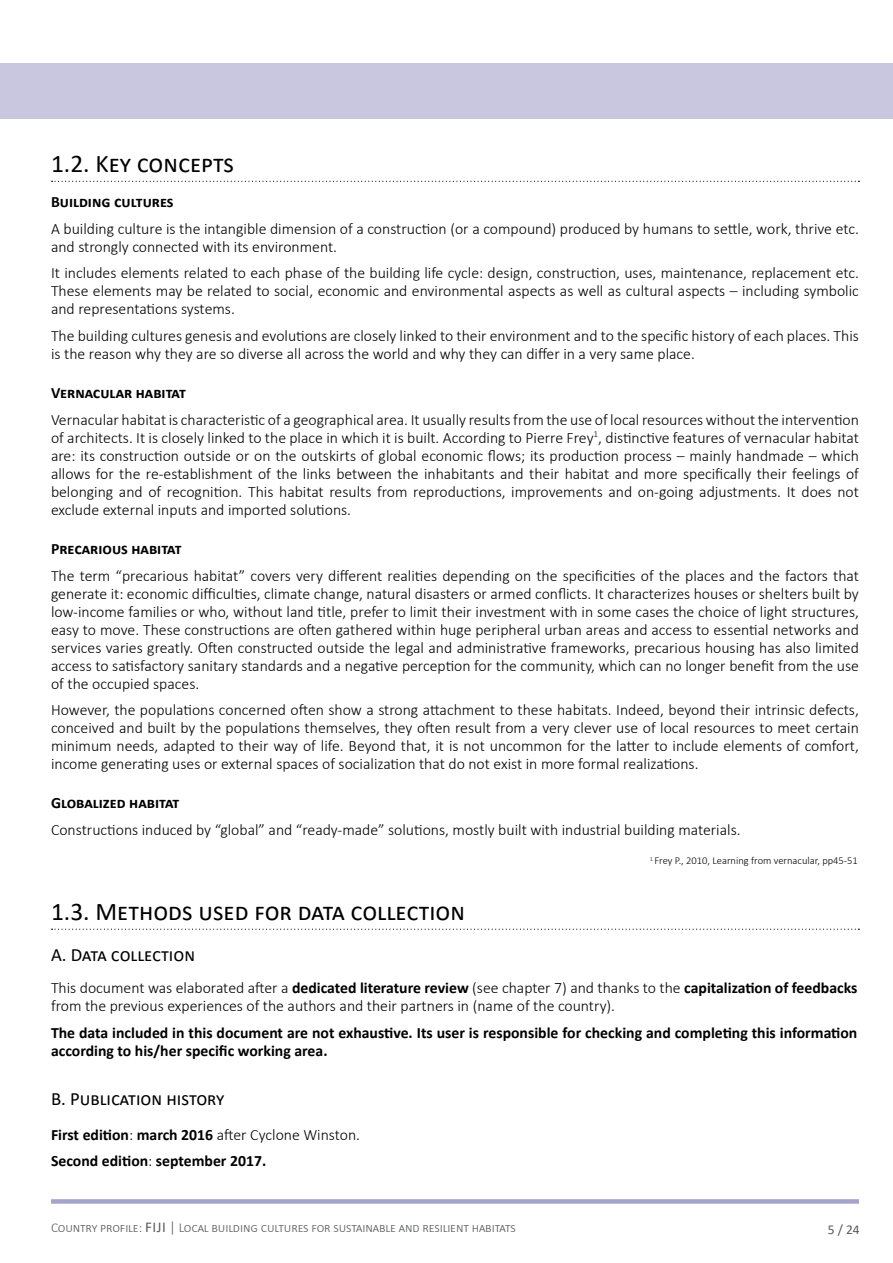
<style>
.page{position:relative;width:893px;height:1263px;background:#fff}
.page>*{position:absolute;margin:0;border:0;box-sizing:border-box;transform-origin:0 0}
.t1{font:25.5px "Calibri";color:#000}
.t2{font:18.75px "Calibri";color:#000}
.t3{font:300 15.75px/18px "Calibri";color:#000;text-align:justify}
.t4{font:700 15.75px/18px "Calibri";color:#000}
.t5{font:300 13.5px "Calibri";letter-spacing:-.01em;color:#58595b}
.t6{font:13.5px "Calibri";color:#58595b}
.t7{font:300 10.5px "Calibri";color:#000}
.s1{font-weight:700}
.s2{font-weight:300}
.s3{font-weight:400;font-size:15px}
.s4{font-size:15px}
</style>
<div class="page">
<div style="left:0;top:64px;width:893px;height:55px;background:#c8c7df"></div>
<div style="left:51px;top:1199px;width:808px;height:5px;background:#a4a3ca"></div>
<svg style="left:52px;top:181px;width:807px;height:1px"></svg>
<svg style="left:52px;top:929px;width:807px;height:1px"></svg>
<h1 class="t1" style="left:51px;top:146px;width:185px">1.2. Key concepts</h1>
<p class="t4" style="left:51px;top:193px;width:124px">Building cultures</p>
<p class="t3" style="left:51px;top:220px;width:809px">A building culture is the intangible dimension of a construction (or a compound) produced by humans to settle, work, thrive etc. and strongly connected with its environment.</p>
<p class="t3" style="left:51px;top:264px;width:809px">It includes elements related to each phase of the building life cycle: design, construction, uses, maintenance, replacement etc.<br>These elements may be related to social, economic and environmental aspects as well as cultural aspects – including symbolic and representations systems.</p>
<p class="t3" style="left:51px;top:327px;width:809px">The building cultures genesis and evolutions are closely linked to their environment and to the specific history of each places. This is the reason why they are so diverse all across the world and why they can differ in a very same place.</p>
<p class="t4" style="left:51px;top:384px;width:136px">Vernacular habitat</p>
<p class="t3" style="left:51px;top:410px;width:810px">Vernacular habitat is characteristic of a geographical area. It usually results from the use of local resources without the intervention of architects. It is closely linked to the place in which it is built. According to Pierre Frey<sup>1</sup>, distinctive features of vernacular habitat are: its construction outside or on the outskirts of global economic flows; its production process – mainly handmade – which allows for the re-establishment of the links between the inhabitants and their habitat and more specifically their feelings of belonging and of recognition. This habitat results from reproductions, improvements and on-going adjustments. It does not exclude external inputs and imported solutions.</p>
<p class="t4" style="left:51px;top:540px;width:132px">Precarious habitat</p>
<p class="t3" style="left:51px;top:566px;width:809px">The term “precarious habitat” covers very different realities depending on the specificities of the places and the factors that generate it: economic difficulties, climate change, natural disasters or armed conflicts. It characterizes houses or shelters built by low-income families or who, without land title, prefer to limit their investment with in some cases the choice of light structures, easy to move. These constructions are often gathered within huge peripheral urban areas and access to essential networks and services varies greatly. Often constructed outside the legal and administrative frameworks, precarious housing has also limited access to satisfactory sanitary standards and a negative perception for the community, which can no longer benefit from the use of the occupied spaces.</p>
<p class="t3" style="left:51px;top:701px;width:809px">However, the populations concerned often show a strong attachment to these habitats. Indeed, beyond their intrinsic defects, conceived and built by the populations themselves, they often result from a very clever use of local resources to meet certain minimum needs, adapted to their way of life. Beyond that, it is not uncommon for the latter to include elements of comfort, income generating uses or external spaces of socialization that do not exist in more formal realizations.</p>
<p class="t4" style="left:51px;top:794px;width:130px">Globalized habitat</p>
<p class="t3" style="left:51px;top:820px;width:691px">Constructions induced by “global” and “ready-made” solutions, mostly built with industrial building materials.</p>
<h1 class="t1" style="left:51px;top:894px;width:415px">1.3. Methods used for data collection</h1>
<p class="t2" style="left:51px;top:942px;width:146px">A. Data collection</p>
<p class="t7" style="left:650px;top:854px;width:209px"><sup>1</sup> Frey P., 2010, Learning from vernacular, pp45-51</p>
<p class="t3" style="left:51px;top:979px;width:808px">This document was elaborated after a <span class="s1">dedicated literature review</span> (see chapter 7) and thanks to the <span class="s1">capitalization of feedbacks </span>from the previous experiences of the authors and their partners in (name of the country).</p>
<p class="t4" style="left:51px;top:1023px;width:808px">The data included in this document are not exhaustive. Its user is responsible for checking and completing this information according to his/her specific working area.</p>
<p class="t2" style="left:51px;top:1085px;width:175px">B. Publication history</p>
<p class="t4" style="left:51px;top:1121px;width:311px;line-height:26.5px">First edition<span class="s2">:</span> march 2016 <span class="s2">after Cyclone Winston.<br></span>Second edition<span class="s2">:</span> september 2017.</p>
<p class="t5" style="left:51px;top:1219px;width:466px">Country profile: <span class="s3">FIJI</span> <span class="s4">|</span> Local building cultures for sustainable and resilient habitats</p>
<p class="t6" style="left:828px;top:1220px;width:33px">5 / 24</p>
</div>
